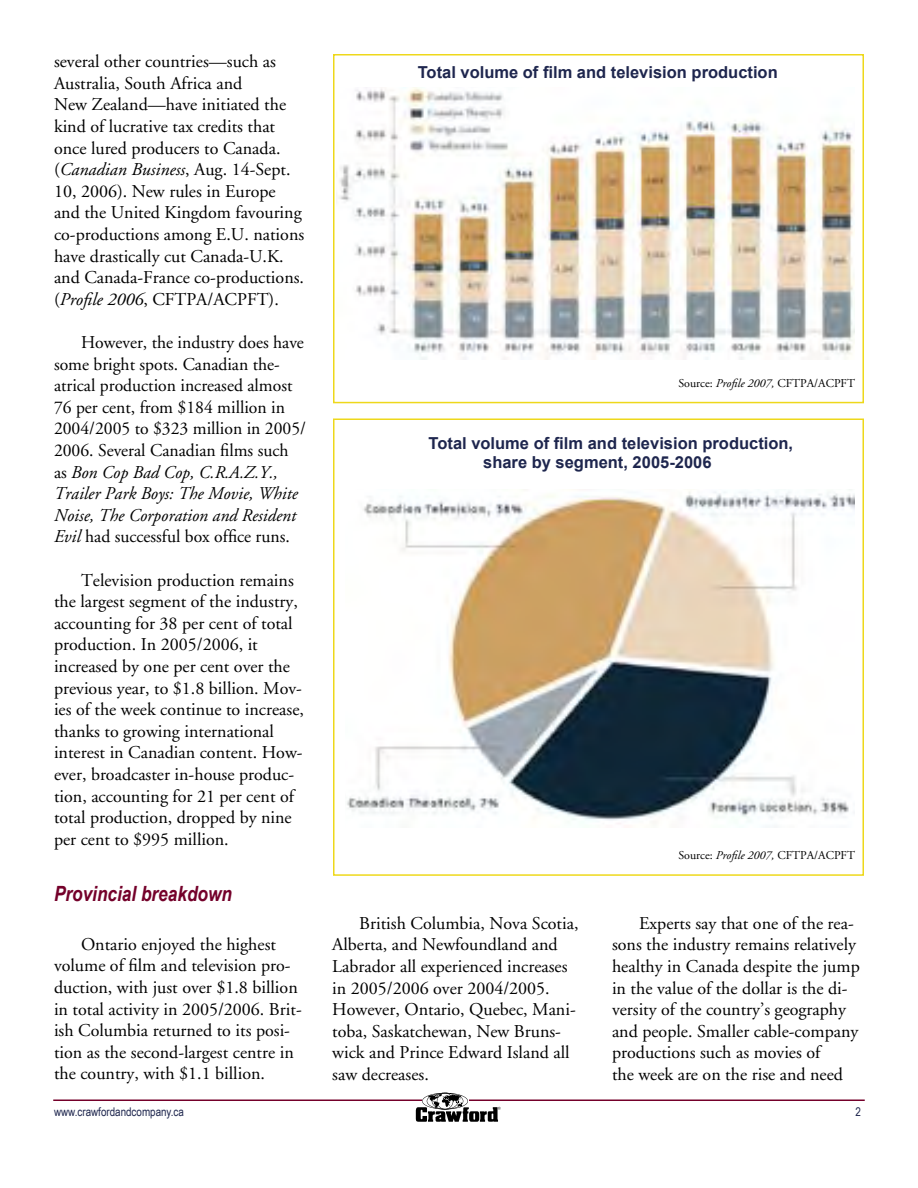
<style>
.page{position:relative;width:918px;height:1188px;background:#fff}
.page>*{position:absolute;margin:0;border:0;box-sizing:border-box;transform-origin:0 0}
.t1{font:italic 700 21px "Arial Narrow";color:#74002a}
.t2{font:18px/21.6px "Adobe Garamond";color:#000}
.t3{font:700 16.5px/19.8px "Arial";color:#1e264e}
.t4{font:12px "Adobe Garamond";color:#000}
.t5{font:12px "Arial Narrow";color:#1e264e}
.s1{font-style:italic}
</style>
<div class="page">
<hr style="left:53px;top:1100px;width:812px;height:1px;background:#74002a">
<svg style="left:416px;top:1093px;width:85px;height:29px"></svg>
<div style="left:333px;top:418px;width:531px;height:458px;border:2px solid #eed81b"></div>
<div style="left:333px;top:54px;width:531px;height:349px;border:2px solid #eed81b"></div>
<img style="left:338px;top:87px;width:517px;height:272px">
<img style="left:347px;top:489px;width:508px;height:335px">
<p class="t2" style="left:54px;top:51px;width:252px">several other countries—such as<br>Australia, South Africa and<br>New Zealand—have initiated the kind of lucrative tax credits that once lured producers to Canada. (<span class="s1">Canadian Business</span>, Aug. 14-Sept.<br>10, 2006). New rules in Europe and the United Kingdom favouring co-productions among E.U. nations have drastically cut Canada-U.K. and Canada-France co-productions. (<span class="s1">Profile 2006</span>, CFTPA/ACPFT).</p>
<p class="t2" style="left:54px;top:332px;width:253px;text-indent:27px">However, the industry does have some bright spots. Canadian the&shy;atrical production increased almost 76 per cent, from $184 million in 2004/2005 to $323 million in 2005/ 2006. Several Canadian films such<br>as <span class="s1">Bon Cop Bad Cop, C.R.A.Z.Y., Trailer Park Boys: The Movie, White Noise, The Corporation and Resident Evil</span> had successful box office runs.</p>
<p class="t2" style="left:54px;top:570px;width:251px;text-indent:27px">Television production remains the largest segment of the industry, accounting for 38 per cent of total production. In 2005/2006, it increased by one per cent over the previous year, to $1.8 billion. Mov&shy;ies of the week continue to increase, thanks to growing international interest in Canadian content. How&shy;ever, broadcaster in-house produc&shy;tion, accounting for 21 per cent of total production, dropped by nine per cent to $995 million.</p>
<p class="t1" style="left:54px;top:882px;width:180px">Provincial breakdown</p>
<p class="t2" style="left:54px;top:934px;width:249px;text-indent:27px">Ontario enjoyed the highest volume of film and television pro&shy;duction, with just over $1.8 billion in total activity in 2005/2006. Brit&shy;ish Columbia returned to its posi&shy;tion as the second-largest centre in the country, with $1.1 billion.</p>
<p class="t3" style="left:418px;top:62px;width:361px">Total volume of film and television production</p>
<p class="t4" style="left:678px;top:377px;width:178px">Source: <span class="s1">Profile 2007,</span> CFTPA/ACPFT</p>
<p class="t3" style="left:483px;top:433px;width:312px;text-indent:-55px">Total volume of film and television production, share by segment, 2005-2006</p>
<p class="t4" style="left:678px;top:848px;width:178px">Source: <span class="s1">Profile 2007,</span> CFTPA/ACPFT</p>
<p class="t2" style="left:332px;top:913px;width:248px;text-indent:27px">British Columbia, Nova Scotia,<br>Alberta, and Newfoundland and<br>Labrador all experienced increases in 2005/2006 over 2004/2005.<br>However, Ontario, Quebec, Mani&shy;toba, Saskatchewan, New Bruns&shy;wick and Prince Edward Island all saw decreases.</p>
<p class="t2" style="left:612px;top:913px;width:249px;text-indent:27px">Experts say that one of the rea&shy;sons the industry remains relatively healthy in Canada despite the jump in the value of the dollar is the di&shy;versity of the country’s geography and people. Smaller cable-company productions such as movies of<br>the week are on the rise and need</p>
<p class="t5" style="left:54px;top:1105px;width:131px">www.crawfordandcompany.ca</p>
<p class="t5" style="left:856px;top:1105px;width:7px">2</p>
</div>
